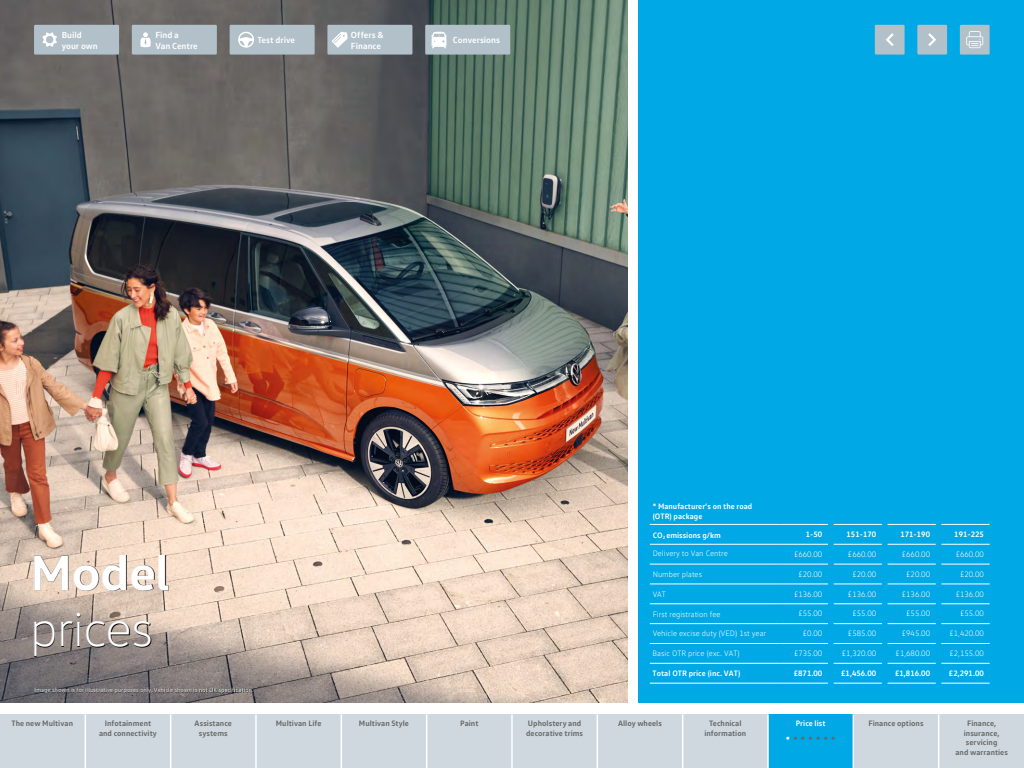
<style>
.page{position:relative;width:1024px;height:768px;background:#fff}
.page>*{position:absolute;margin:0;border:0;box-sizing:border-box;transform-origin:0 0}
.t1{font:300 50px "VW Head";letter-spacing:-.01em;color:#fff}
.t2{font:700 50px "VW Head";letter-spacing:-.01em;color:#fff}
.t3{font:700 13px "VW Text";color:#666}
.t4{font:700 9px/10.8px "VW Text";color:#fff}
.t5{font:300 8px "VW Text";color:#fff}
.t6{font:700 8px/9.6px "VW Text";letter-spacing:.005em;color:#666;text-align:center}
.t7{font:700 8px/9.6px "VW Text";color:#fff}
.t8{font:6px "VW Text";letter-spacing:.01em;color:#fff}
.s1{color:#fff}
</style>
<div class="page">
<div style="left:0;top:714px;width:1024px;height:54px;background:#ced8de"></div>
<div style="left:768px;top:714px;width:85px;height:54px;background:#00a8e5"></div>
<hr style="left:85px;top:714px;width:1px;height:54px;background:#fff">
<hr style="left:170px;top:714px;width:1px;height:54px;background:#fff">
<hr style="left:255px;top:714px;width:2px;height:54px;background:#fff">
<hr style="left:341px;top:714px;width:1px;height:54px;background:#fff">
<hr style="left:426px;top:714px;width:1px;height:54px;background:#fff">
<hr style="left:511px;top:714px;width:2px;height:54px;background:#fff">
<hr style="left:597px;top:714px;width:1px;height:54px;background:#fff">
<hr style="left:682px;top:714px;width:1px;height:54px;background:#fff">
<hr style="left:767px;top:714px;width:2px;height:54px;background:#fff">
<hr style="left:938px;top:714px;width:1px;height:54px;background:#fff">
<hr style="left:853px;top:714px;width:1px;height:54px;background:#fff">
<img style="left:0;top:0;width:627px;height:703px">
<div style="left:638px;top:0;width:386px;height:703px;background:#00a8e5"></div>
<div style="left:960px;top:25px;width:30px;height:30px;background:#b1c0c9;border:2px solid #b1c0c9"></div>
<svg style="left:966px;top:31px;width:17px;height:17px"></svg>
<div style="left:35px;top:26px;width:83px;height:27px;background:#b1c0c9"></div>
<div style="left:34px;top:25px;width:85px;height:30px;border:2px solid #b1c0c9"></div>
<svg style="left:42px;top:32px;width:15px;height:15px"></svg>
<div style="left:917px;top:25px;width:30px;height:30px;background:#b1c0c9;border:2px solid #b1c0c9"></div>
<svg style="left:928px;top:33px;width:8px;height:13px"></svg>
<div style="left:875px;top:25px;width:30px;height:30px;background:#b1c0c9;border:2px solid #b1c0c9"></div>
<svg style="left:886px;top:33px;width:8px;height:13px"></svg>
<div style="left:133px;top:26px;width:83px;height:27px;background:#b1c0c9"></div>
<div style="left:132px;top:25px;width:85px;height:30px;border:2px solid #b1c0c9"></div>
<svg style="left:140px;top:32px;width:11px;height:15px"></svg>
<div style="left:231px;top:26px;width:83px;height:27px;background:#b1c0c9"></div>
<div style="left:230px;top:25px;width:85px;height:30px;border:2px solid #b1c0c9"></div>
<svg style="left:238px;top:32px;width:16px;height:16px"></svg>
<div style="left:329px;top:26px;width:82px;height:27px;background:#b1c0c9"></div>
<div style="left:327px;top:25px;width:85px;height:30px;border:2px solid #b1c0c9"></div>
<svg style="left:332px;top:32px;width:16px;height:16px"></svg>
<div style="left:426px;top:26px;width:83px;height:27px;background:#b1c0c9"></div>
<div style="left:425px;top:25px;width:85px;height:30px;border:2px solid #b1c0c9"></div>
<svg style="left:431px;top:32px;width:16px;height:16px"></svg>
<svg style="left:35px;top:555px;width:134px;height:102px;background:#96887e"></svg>
<hr style="left:780px;top:524px;width:48px;height:1px;background:#fff">
<hr style="left:834px;top:524px;width:48px;height:1px;background:#fff">
<hr style="left:888px;top:524px;width:48px;height:1px;background:#fff">
<hr style="left:941px;top:524px;width:49px;height:1px;background:#fff">
<hr style="left:650px;top:524px;width:130px;height:1px;background:#fff">
<hr style="left:650px;top:683px;width:130px;height:1px;background:#fff">
<hr style="left:834px;top:544px;width:48px;height:1px;background:#fff">
<hr style="left:888px;top:544px;width:48px;height:1px;background:#fff">
<hr style="left:941px;top:544px;width:49px;height:1px;background:#fff">
<hr style="left:834px;top:564px;width:48px;height:1px;background:#fff">
<hr style="left:888px;top:564px;width:48px;height:1px;background:#fff">
<hr style="left:941px;top:564px;width:49px;height:1px;background:#fff">
<hr style="left:834px;top:584px;width:48px;height:1px;background:#fff">
<hr style="left:888px;top:584px;width:48px;height:1px;background:#fff">
<hr style="left:941px;top:584px;width:49px;height:1px;background:#fff">
<hr style="left:834px;top:604px;width:48px;height:1px;background:#fff">
<hr style="left:888px;top:604px;width:48px;height:1px;background:#fff">
<hr style="left:941px;top:604px;width:49px;height:1px;background:#fff">
<hr style="left:834px;top:623px;width:48px;height:1px;background:#fff">
<hr style="left:888px;top:623px;width:48px;height:1px;background:#fff">
<hr style="left:941px;top:623px;width:49px;height:1px;background:#fff">
<hr style="left:834px;top:643px;width:48px;height:1px;background:#fff">
<hr style="left:888px;top:643px;width:48px;height:1px;background:#fff">
<hr style="left:941px;top:643px;width:49px;height:1px;background:#fff">
<hr style="left:834px;top:663px;width:48px;height:1px;background:#fff">
<hr style="left:888px;top:663px;width:48px;height:1px;background:#fff">
<hr style="left:941px;top:663px;width:49px;height:1px;background:#fff">
<hr style="left:780px;top:683px;width:48px;height:1px;background:#fff">
<hr style="left:834px;top:683px;width:48px;height:1px;background:#fff">
<hr style="left:888px;top:683px;width:48px;height:1px;background:#fff">
<hr style="left:941px;top:683px;width:49px;height:1px;background:#fff">
<hr style="left:650px;top:544px;width:130px;height:1px;background:#fff">
<hr style="left:780px;top:544px;width:48px;height:1px;background:#fff">
<hr style="left:650px;top:564px;width:130px;height:1px;background:#fff">
<hr style="left:780px;top:564px;width:48px;height:1px;background:#fff">
<hr style="left:650px;top:584px;width:130px;height:1px;background:#fff">
<hr style="left:780px;top:584px;width:48px;height:1px;background:#fff">
<hr style="left:650px;top:604px;width:130px;height:1px;background:#fff">
<hr style="left:780px;top:604px;width:48px;height:1px;background:#fff">
<hr style="left:650px;top:623px;width:130px;height:1px;background:#fff">
<hr style="left:780px;top:623px;width:48px;height:1px;background:#fff">
<hr style="left:650px;top:643px;width:130px;height:1px;background:#fff">
<hr style="left:780px;top:643px;width:48px;height:1px;background:#fff">
<hr style="left:650px;top:663px;width:130px;height:1px;background:#fff">
<hr style="left:780px;top:663px;width:48px;height:1px;background:#fff">
<svg style="left:35px;top:688px;width:219px;height:5px"></svg>
<p class="t4" style="left:62px;top:29px;width:38px">Build your own</p>
<p class="t4" style="left:155px;top:29px;width:44px">Find a<br>Van Centre</p>
<p class="t4" style="left:257px;top:34px;width:39px">Test drive</p>
<p class="t4" style="left:351px;top:29px;width:34px">Offers &amp;<br>Finance</p>
<p class="t4" style="left:453px;top:34px;width:49px">Conversions</p>
<h1 class="t2" style="left:30px;top:540px;width:141px">Model</h1>
<h1 class="t1" style="left:30px;top:600px;width:125px">prices</h1>
<p class="t8" style="left:34px;top:686px;width:221px">Image shown is for illustrative purposes only. Vehicle shown is not UK specification.</p>
<p class="t7" style="left:653px;top:501px;width:101px">* Manufacturer’s on the road (OTR) package</p>
<p class="t7" style="left:653px;top:530px;width:70px">CO<sub>2</sub> emissions g/km</p>
<p class="t7" style="left:806px;top:529px;width:18px">1-50</p>
<p class="t7" style="left:847px;top:529px;width:31px">151-170</p>
<p class="t7" style="left:900px;top:529px;width:31px">171-190</p>
<p class="t7" style="left:954px;top:529px;width:31px">191-225</p>
<p class="t5" style="left:653px;top:548px;width:77px">Delivery to Van Centre</p>
<p class="t5" style="left:794px;top:549px;width:30px">£660.00</p>
<p class="t5" style="left:848px;top:549px;width:30px">£660.00</p>
<p class="t5" style="left:902px;top:549px;width:30px">£660.00</p>
<p class="t5" style="left:956px;top:549px;width:30px">£660.00</p>
<p class="t5" style="left:653px;top:569px;width:51px">Number plates</p>
<p class="t5" style="left:799px;top:569px;width:25px">£20.00</p>
<p class="t5" style="left:852px;top:569px;width:25px">£20.00</p>
<p class="t5" style="left:906px;top:569px;width:25px">£20.00</p>
<p class="t5" style="left:960px;top:569px;width:25px">£20.00</p>
<p class="t5" style="left:653px;top:589px;width:15px">VAT</p>
<p class="t5" style="left:794px;top:589px;width:30px">£136.00</p>
<p class="t5" style="left:848px;top:589px;width:30px">£136.00</p>
<p class="t5" style="left:902px;top:589px;width:30px">£136.00</p>
<p class="t5" style="left:956px;top:589px;width:30px">£136.00</p>
<p class="t5" style="left:653px;top:609px;width:69px">First registration fee</p>
<p class="t5" style="left:799px;top:609px;width:25px">£55.00</p>
<p class="t5" style="left:852px;top:609px;width:25px">£55.00</p>
<p class="t5" style="left:906px;top:609px;width:25px">£55.00</p>
<p class="t5" style="left:960px;top:609px;width:25px">£55.00</p>
<p class="t5" style="left:653px;top:629px;width:115px">Vehicle excise duty (VED) 1st year</p>
<p class="t5" style="left:803px;top:629px;width:21px">£0.00</p>
<p class="t5" style="left:848px;top:629px;width:30px">£585.00</p>
<p class="t5" style="left:902px;top:629px;width:30px">£945.00</p>
<p class="t5" style="left:950px;top:629px;width:36px">£1,420.00</p>
<p class="t5" style="left:653px;top:649px;width:88px">Basic OTR price (exc. VAT)</p>
<p class="t5" style="left:794px;top:649px;width:30px">£735.00</p>
<p class="t5" style="left:842px;top:649px;width:36px">£1,320.00</p>
<p class="t5" style="left:896px;top:649px;width:36px">£1,680.00</p>
<p class="t5" style="left:950px;top:649px;width:36px">£2,155.00</p>
<p class="t7" style="left:653px;top:668px;width:89px">Total OTR price (inc. VAT)</p>
<p class="t7" style="left:794px;top:668px;width:30px">£871.00</p>
<p class="t7" style="left:841px;top:668px;width:36px">£1,456.00</p>
<p class="t7" style="left:895px;top:668px;width:36px">£1,816.00</p>
<p class="t7" style="left:949px;top:668px;width:36px">£2,291.00</p>
<p class="t6" style="left:11px;top:718px;width:63px">The new Multivan</p>
<p class="t6" style="left:99px;top:718px;width:59px">Infotainment and connectivity</p>
<p class="t6" style="left:195px;top:718px;width:39px">Assistance systems</p>
<p class="t6" style="left:276px;top:718px;width:47px">Multivan Life</p>
<p class="t6" style="left:359px;top:718px;width:52px">Multivan Style</p>
<p class="t6" style="left:460px;top:718px;width:20px">Paint</p>
<p class="t6" style="left:526px;top:718px;width:58px;text-align:left">Upholstery and decorative trims</p>
<p class="t6" style="left:618px;top:718px;width:45px">Alloy wheels</p>
<p class="t6" style="left:704px;top:718px;width:43px">Technical information</p>
<p class="t7" style="left:796px;top:718px;width:31px">Price list</p>
<h2 class="t3" style="left:785px;top:729px;width:52px"><span class="s1">•</span> • • •• • •</h2>
<p class="t6" style="left:868px;top:718px;width:57px">Finance options</p>
<p class="t6" style="left:955px;top:718px;width:54px">Finance, insurance, servicing<br>and warranties</p>
</div>
